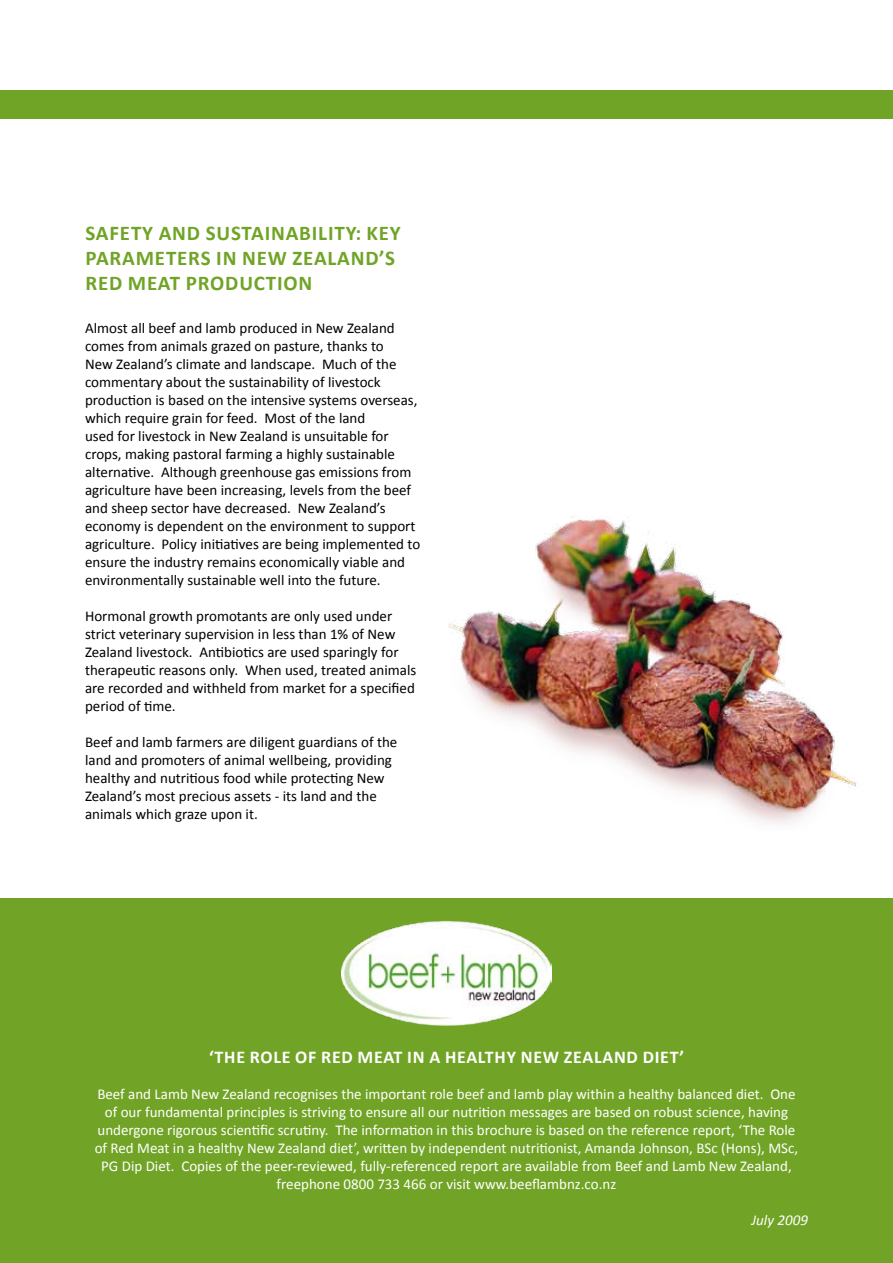
<style>
.page{position:relative;width:893px;height:1263px;background:#fff}
.page>*{position:absolute;margin:0;border:0;box-sizing:border-box;transform-origin:0 0}
.t1{font:700 21px/25.2px "Calibri";letter-spacing:.04em;color:#70a426}
.t2{font:700 18px "Calibri";letter-spacing:.04em;color:#fff}
.t3{font:15px/18px "Calibri";color:#000}
.t4{font:15px/18px "Calibri";color:#fff;text-align:center}
.t5{font:italic 15px "Calibri";color:#fff}
</style>
<div class="page">
<div style="left:0;top:898px;width:893px;height:365px;background:#71a426"></div>
<img style="left:341px;top:921px;width:210px;height:104px">
<div style="left:0;top:90px;width:893px;height:28px;background:#70a426"></div>
<img style="left:448px;top:516px;width:409px;height:308px">
<h1 class="t1" style="left:85px;top:219px;width:317px">SAFETY AND SUSTAINABILITY: KEY<br>PARAMETERS IN NEW ZEALAND’S<br>RED MEAT PRODUCTION</h1>
<p class="t3" style="left:85px;top:318px;width:337px">Almost all beef and lamb produced in New Zealand comes from animals grazed on pasture, thanks to<br>New Zealand’s climate and landscape. Much of the commentary about the sustainability of livestock production is based on the intensive systems overseas, which require grain for feed. Most of the land<br>used for livestock in New Zealand is unsuitable for crops, making pastoral farming a highly sustainable alternative. Although greenhouse gas emissions from agriculture have been increasing, levels from the beef and sheep sector have decreased. New Zealand’s economy is dependent on the environment to support agriculture. Policy initiatives are being implemented to ensure the industry remains economically viable and environmentally sustainable well into the future.</p>
<p class="t3" style="left:85px;top:606px;width:333px">Hormonal growth promotants are only used under strict veterinary supervision in less than 1% of New Zealand livestock. Antibiotics are used sparingly for therapeutic reasons only. When used, treated animals are recorded and withheld from market for a specified period of time.</p>
<p class="t3" style="left:85px;top:732px;width:314px">Beef and lamb farmers are diligent guardians of the land and promoters of animal wellbeing, providing healthy and nutritious food while protecting New Zealand’s most precious assets - its land and the animals which graze upon it.</p>
<p class="t2" style="left:209px;top:1046px;width:476px">‘THE ROLE OF RED MEAT IN A HEALTHY NEW ZEALAND DIET’</p>
<p class="t4" style="left:95px;top:1084px;width:705px">Beef and Lamb New Zealand recognises the important role beef and lamb play within a healthy balanced diet. One of our fundamental principles is striving to ensure all our nutrition messages are based on robust science, having undergone rigorous scientific scrutiny. The information in this brochure is based on the reference report, ‘The Role of Red Meat in a healthy New Zealand diet’, written by independent nutritionist, Amanda Johnson, BSc (Hons), MSc, PG Dip Diet. Copies of the peer-reviewed, fully-referenced report are available from Beef and Lamb New Zealand, freephone 0800 733 466 or visit www.beeflambnz.co.nz</p>
<p class="t5" style="left:751px;top:1210px;width:58px">July 2009</p>
</div>
